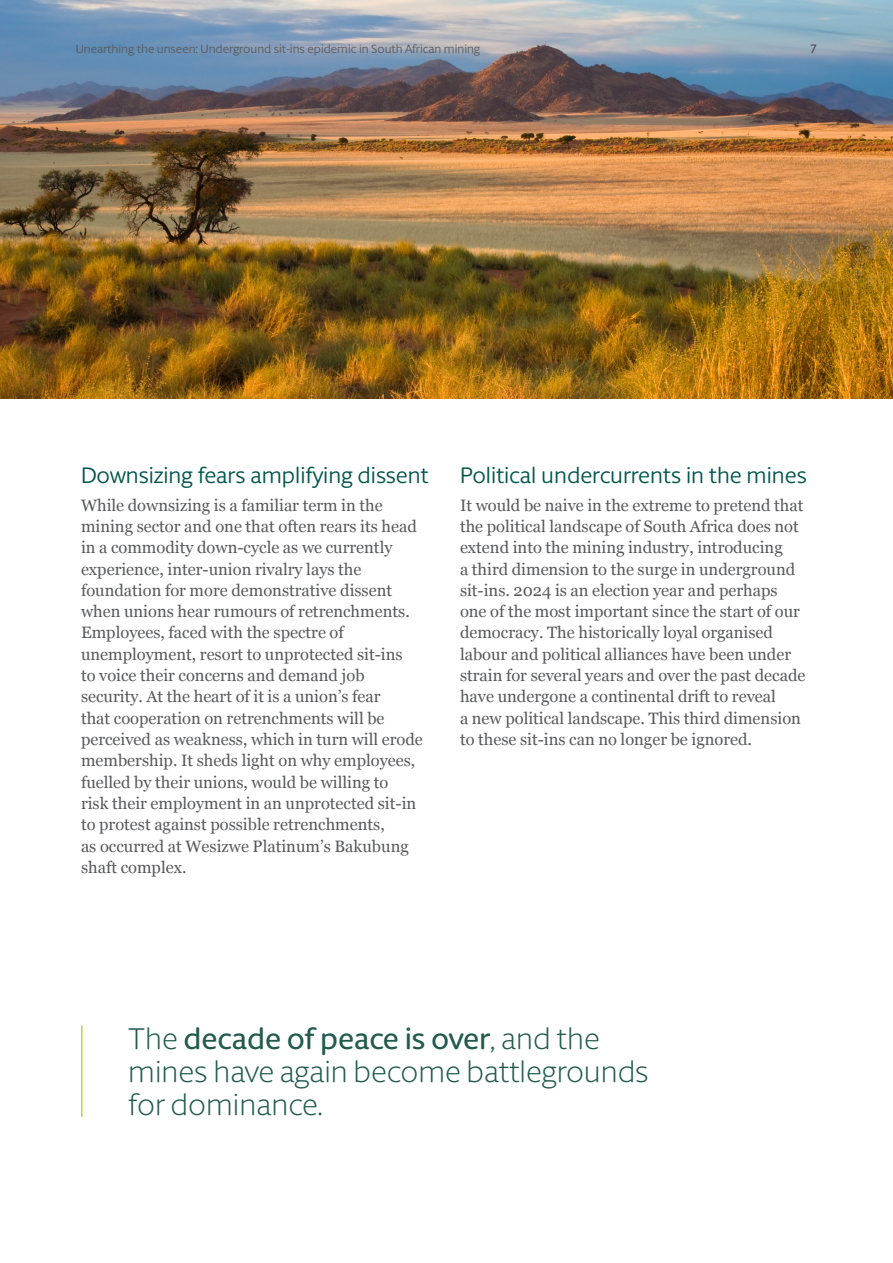
<style>
.page{position:relative;width:893px;height:1263px;background:#fff}
.page>*{position:absolute;margin:0;border:0;box-sizing:border-box;transform-origin:0 0}
.t1{font:300 30px/33px "Berlingske Sans Round";color:#215b4e}
.t2{font:22.5px "Berlingske Sans Round";color:#00564d}
.t3{font:16.5px/21.3px "Georgia";color:#58595b}
.t4{font:12px "Berlingske Sans Round";color:#58595b}
.s1{font-weight:500}
</style>
<div class="page">
<img style="left:1px;top:0;width:892px;height:398px">
<hr style="left:81px;top:1025px;width:1px;height:92px;background:#c1d72f">
<p class="t4" style="left:76px;top:40px;width:406px">Unearthing the unseen: Underground sit-ins epidemic in South African mining</p>
<p class="t4" style="left:810px;top:40px;width:8px">7</p>
<h2 class="t2" style="left:81px;top:459px;width:349px">Downsizing fears amplifying dissent</h2>
<p class="t3" style="left:81px;top:494px;width:343px">While downsizing is a familiar term in the mining sector and one that often rears its head in a commodity down-cycle as we currently experience, inter-union rivalry lays the foundation for more demonstrative dissent when unions hear rumours of retrenchments.<br>Employees, faced with the spectre of unemployment, resort to unprotected sit-ins<br>to voice their concerns and demand job security. At the heart of it is a union’s fear<br>that cooperation on retrenchments will be perceived as weakness, which in turn will erode membership. It sheds light on why employees, fuelled by their unions, would be willing to<br>risk their employment in an unprotected sit-in to protest against possible retrenchments,<br>as occurred at Wesizwe Platinum’s Bakubung shaft complex.</p>
<h2 class="t2" style="left:460px;top:459px;width:348px">Political undercurrents in the mines</h2>
<p class="t3" style="left:460px;top:494px;width:347px">It would be naive in the extreme to pretend that the political landscape of South Africa does not extend into the mining industry, introducing<br>a third dimension to the surge in underground sit-ins. 2024 is an election year and perhaps one of the most important since the start of our democracy. The historically loyal organised labour and political alliances have been under strain for several years and over the past decade have undergone a continental drift to reveal<br>a new political landscape. This third dimension to these sit-ins can no longer be ignored.</p>
<h1 class="t1" style="left:128px;top:1021px;width:522px">The <span class="s1">decade of peace is over</span>, and the mines have again become battlegrounds for dominance.</h1>
</div>
